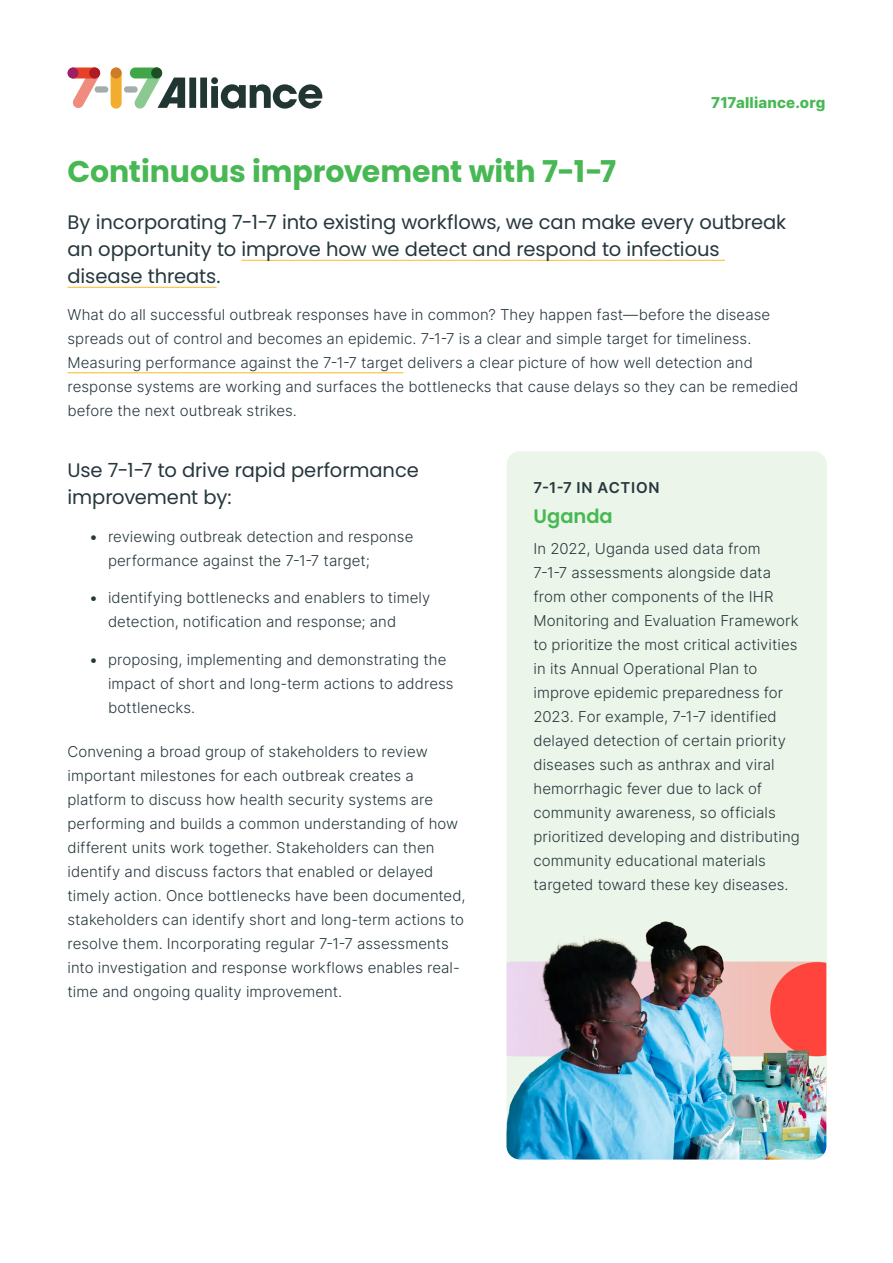
<style>
.page{position:relative;width:893px;height:1263px;background:#fff}
.page>*{position:absolute;margin:0;border:0;box-sizing:border-box;transform-origin:0 0}
.t1{font:700 30px "Poppins";letter-spacing:-.005em;color:#47b853}
.t2{font:19.5px/27px "Poppins";letter-spacing:-.005em;color:#26373d}
.t3{font:600 19.5px "Poppins";color:#47b853}
.body_copy{font:300 15px/24px "Inter";letter-spacing:.005em;color:#26373d}
.t4{font:800 15px "Inter";letter-spacing:.01em;color:#47b853}
.t5{font:600 15px "Inter";letter-spacing:.055em;color:#26373d}
.s1{font-weight:700}
</style>
<div class="page">
<div style="left:111px;top:68px;width:11px;height:41px;background:#f2ad2e;border-radius:5px"></div>
<div style="left:111px;top:68px;width:11px;height:10px;background:#cf7a29;border-radius:50%"></div>
<svg style="left:72px;top:68px;width:29px;height:40px"></svg>
<div style="left:68px;top:68px;width:32px;height:10px;background:#e64026;border-radius:5px"></div>
<div style="left:89px;top:68px;width:11px;height:10px;background:#ad1c26;border-radius:50%"></div>
<div style="left:67px;top:68px;width:11px;height:10px;background:#9e1f63;border-radius:50%"></div>
<div style="left:130px;top:68px;width:32px;height:10px;background:#40a647;border-radius:5px"></div>
<svg style="left:134px;top:68px;width:188px;height:41px"></svg>
<div style="left:95px;top:86px;width:13px;height:7px;background:#a3adab;border-radius:3px"></div>
<div style="left:124px;top:86px;width:14px;height:7px;background:#a3adab;border-radius:3px"></div>
<hr style="left:241px;top:260px;width:484px;height:1px;background:#fdba24">
<hr style="left:68px;top:287px;width:149px;height:1px;background:#fdba24">
<hr style="left:68px;top:372px;width:335px;height:1px;background:#fdba24">
<div style="left:506px;top:451px;width:321px;height:708px;background:#ebf5e9;border-radius:14px"></div>
<img style="left:506px;top:902px;width:320px;height:257px">
<p class="t4" style="left:711px;top:91px;width:116px">717alliance.org</p>
<p class="t1" style="left:68px;top:154px;width:550px">Continuous improvement with 7-1-7</p>
<p class="t2" style="left:68px;top:209px;width:720px">By incorporating 7-1-7 into existing workflows, we can make every outbreak an opportunity to improve how we detect and respond to infectious disease threats.</p>
<p class="body_copy" style="left:68px;top:302px;width:732px">What do all successful outbreak responses have in common? They happen fast—before the disease spreads out of control and becomes an epidemic. 7-1-7 is a clear and simple target for timeliness.<br>Measuring performance against the 7-1-7 target delivers a clear picture of how well detection and response systems are working and surfaces the bottlenecks that cause delays so they can be remedied before the next outbreak strikes.</p>
<p class="t2" style="left:68px;top:457px;width:353px">Use 7-1-7 to drive rapid performance improvement by:</p>
<p class="body_copy" style="left:108px;top:524px;width:307px;text-indent:-18px"><span class="s1">•</span> reviewing outbreak detection and response performance against the 7-1-7 target;</p>
<p class="body_copy" style="left:108px;top:585px;width:324px;text-indent:-18px"><span class="s1">•</span> identifying bottlenecks and enablers to timely detection, notification and response; and</p>
<p class="body_copy" style="left:108px;top:647px;width:347px;text-indent:-18px"><span class="s1">•</span> proposing, implementing and demonstrating the impact of short and long-term actions to address bottlenecks.</p>
<p class="body_copy" style="left:68px;top:739px;width:400px">Convening a broad group of stakeholders to review important milestones for each outbreak creates a platform to discuss how health security systems are performing and builds a common understanding of how different units work together. Stakeholders can then identify and discuss factors that enabled or delayed timely action. Once bottlenecks have been documented, stakeholders can identify short and long-term actions to resolve them. Incorporating regular 7-1-7 assessments into investigation and response workflows enables real&shy;time and ongoing quality improvement.</p>
<p class="t5" style="left:533px;top:476px;width:128px">7-1-7 IN ACTION</p>
<p class="t3" style="left:533px;top:505px;width:81px">Uganda</p>
<p class="body_copy" style="left:533px;top:536px;width:268px">In 2022, Uganda used data from<br>7-1-7 assessments alongside data from other components of the IHR Monitoring and Evaluation Framework to prioritize the most critical activities in its Annual Operational Plan to improve epidemic preparedness for 2023. For example, 7-1-7 identified delayed detection of certain priority diseases such as anthrax and viral hemorrhagic fever due to lack of community awareness, so officials prioritized developing and distributing community educational materials targeted toward these key diseases.</p>
</div>
